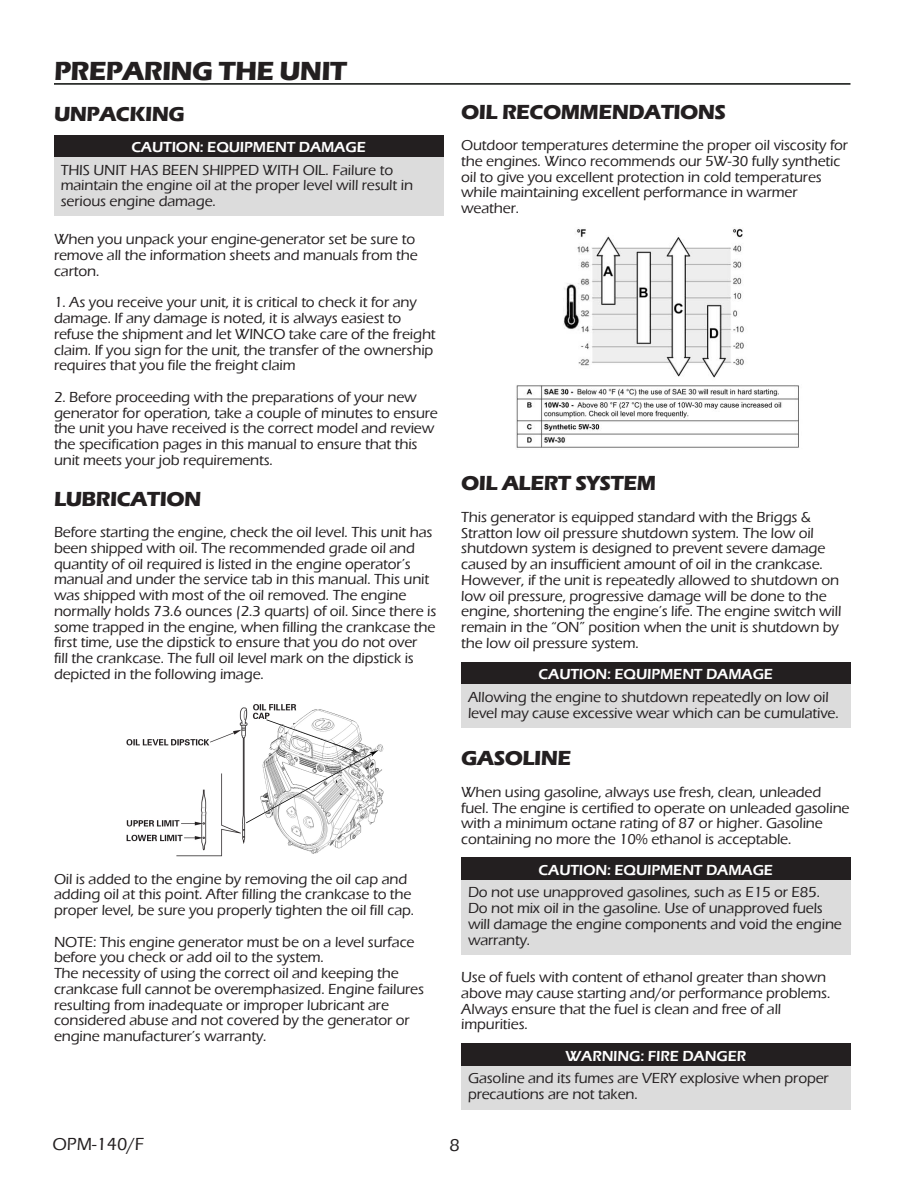
<style>
.page{position:relative;width:918px;height:1188px;background:#fff}
.page>*{position:absolute;margin:0;border:0;box-sizing:border-box;transform-origin:0 0}
.HEADING{font:700 27px "Eras ITC";letter-spacing:-.025em;color:#231f20}
.SUB_HEADING{font:700 21px "Eras ITC";letter-spacing:-.025em;color:#231f20}
.t1{font:500 18px "Eras ITC";color:#231f20}
.Body_text{font:500 15px/15.8px "Eras ITC";letter-spacing:-.01em;color:#231f20}
.CAUTION_ITALIC{font:500 15px/15.8px "Eras ITC";letter-spacing:-.01em;color:#231f20}
.CAUTION{font:600 15px "Eras ITC";letter-spacing:-.01em;color:#fff}
</style>
<div class="page">
<div style="left:54px;top:135px;width:389px;height:27px;background:#231f20"></div>
<div style="left:54px;top:157px;width:389px;height:59px;background:#dcdcdc"></div>
<img style="left:126px;top:704px;width:258px;height:153px">
<img style="left:246px;top:750px;width:132px;height:73px">
<svg style="left:370px;top:750px;width:9px;height:7px"></svg>
<img style="left:358px;top:743px;width:3px;height:10px">
<img style="left:266px;top:719px;width:92px;height:34px">
<div style="left:461px;top:662px;width:389px;height:28px;background:#231f20"></div>
<div style="left:461px;top:685px;width:389px;height:43px;background:#dcdcdc"></div>
<div style="left:461px;top:858px;width:389px;height:27px;background:#231f20"></div>
<div style="left:461px;top:880px;width:389px;height:75px;background:#dcdcdc"></div>
<div style="left:461px;top:1044px;width:389px;height:27px;background:#231f20"></div>
<div style="left:461px;top:1066px;width:389px;height:43px;background:#dcdcdc"></div>
<img style="left:516px;top:228px;width:283px;height:220px">
<hr style="left:54px;top:83px;width:796px;height:2px;background:#090b09">
<p class="HEADING" style="left:54px;top:55px;width:295px">PREPARING THE UNIT</p>
<p class="SUB_HEADING" style="left:54px;top:101px;width:132px">UNPACKING</p>
<p class="CAUTION" style="left:131px;top:139px;width:236px">CAUTION: EQUIPMENT DAMAGE</p>
<p class="CAUTION_ITALIC" style="left:61px;top:162px;width:354px">THIS UNIT HAS BEEN SHIPPED WITH OIL. Failure to maintain the engine oil at the proper level will result in serious engine damage.</p>
<p class="Body_text" style="left:54px;top:232px;width:365px">When you unpack your engine-generator set be sure to remove all the information sheets and manuals from the carton.</p>
<p class="Body_text" style="left:54px;top:295px;width:383px">1. As you receive your unit, it is critical to check it for any damage. If any damage is noted, it is always easiest to refuse the shipment and let WINCO take care of the freight claim. If you sign for the unit, the transfer of the ownership requires that you file the freight claim</p>
<p class="Body_text" style="left:54px;top:389px;width:385px">2. Before proceeding with the preparations of your new generator for operation, take a couple of minutes to ensure the unit you have received is the correct model and review the specification pages in this manual to ensure that this unit meets your job requirements.</p>
<p class="SUB_HEADING" style="left:54px;top:487px;width:149px">LUBRICATION</p>
<p class="Body_text" style="left:54px;top:525px;width:384px">Before starting the engine, check the oil level. This unit has been shipped with oil. The recommended grade oil and quantity of oil required is listed in the engine operator’s manual and under the service tab in this manual. This unit was shipped with most of the oil removed. The engine normally holds 73.6 ounces (2.3 quarts) of oil. Since there is some trapped in the engine, when filling the crankcase the first time, use the dipstick to ensure that you do not over<br>fill the crankcase. The full oil level mark on the dipstick is depicted in the following image.</p>
<p class="Body_text" style="left:54px;top:871px;width:362px">Oil is added to the engine by removing the oil cap and adding oil at this point. After filling the crankcase to the proper level, be sure you properly tighten the oil fill cap.</p>
<p class="Body_text" style="left:54px;top:934px;width:362px">NOTE: This engine generator must be on a level surface before you check or add oil to the system.</p>
<p class="Body_text" style="left:54px;top:966px;width:372px">The necessity of using the correct oil and keeping the crankcase full cannot be overemphasized. Engine failures resulting from inadequate or improper lubricant are considered abuse and not covered by the generator or engine manufacturer’s warranty.</p>
<p class="SUB_HEADING" style="left:461px;top:100px;width:266px">OIL RECOMMENDATIONS</p>
<p class="Body_text" style="left:461px;top:137px;width:388px">Outdoor temperatures determine the proper oil viscosity for the engines. Winco recommends our 5W-30 fully synthetic oil to give you excellent protection in cold temperatures while maintaining excellent performance in warmer weather.</p>
<p class="SUB_HEADING" style="left:461px;top:471px;width:196px">OIL ALERT SYSTEM</p>
<p class="Body_text" style="left:461px;top:509px;width:382px">This generator is equipped standard with the Briggs &amp; Stratton low oil pressure shutdown system. The low oil shutdown system is designed to prevent severe damage caused by an insufficient amount of oil in the crankcase.<br>However, if the unit is repeatedly allowed to shutdown on low oil pressure, progressive damage will be done to the engine, shortening the engine’s life. The engine switch will remain in the “ON” position when the unit is shutdown by the low oil pressure system.</p>
<p class="CAUTION" style="left:539px;top:666px;width:236px">CAUTION: EQUIPMENT DAMAGE</p>
<p class="CAUTION_ITALIC" style="left:468px;top:689px;width:372px">Allowing the engine to shutdown repeatedly on low oil level may cause excessive wear which can be cumulative.</p>
<p class="SUB_HEADING" style="left:461px;top:746px;width:112px">GASOLINE</p>
<p class="Body_text" style="left:461px;top:784px;width:390px">When using gasoline, always use fresh, clean, unleaded fuel. The engine is certified to operate on unleaded gasoline with a minimum octane rating of 87 or higher. Gasoline containing no more the 10% ethanol is acceptable.</p>
<p class="CAUTION" style="left:539px;top:861px;width:236px">CAUTION: EQUIPMENT DAMAGE</p>
<p class="CAUTION_ITALIC" style="left:468px;top:885px;width:375px">Do not use unapproved gasolines, such as E15 or E85.<br>Do not mix oil in the gasoline. Use of unapproved fuels will damage the engine components and void the engine warranty.</p>
<p class="Body_text" style="left:461px;top:969px;width:371px">Use of fuels with content of ethanol greater than shown above may cause starting and/or performance problems.<br>Always ensure that the fuel is clean and free of all impurities.</p>
<p class="CAUTION" style="left:566px;top:1047px;width:182px">WARNING: FIRE DANGER</p>
<p class="CAUTION_ITALIC" style="left:468px;top:1071px;width:362px">Gasoline and its fumes are VERY explosive when proper precautions are not taken.</p>
<p class="t1" style="left:52px;top:1134px;width:94px">OPM-140/F</p>
<p class="t1" style="left:449px;top:1135px;width:12px">8</p>
</div>
